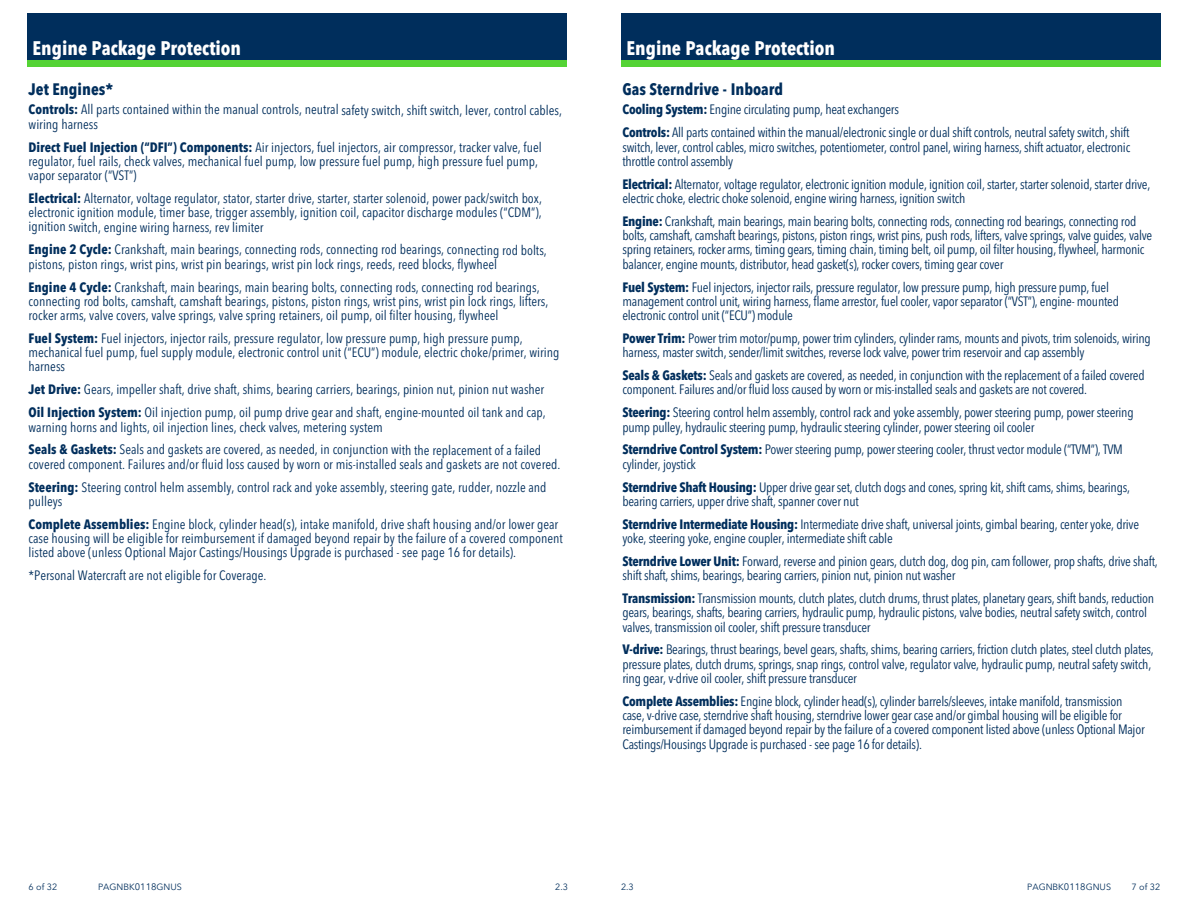
<style>
.page{position:relative;width:1188px;height:918px;background:#fff}
.page>*{position:absolute;margin:0;border:0;box-sizing:border-box;transform-origin:0 0}
.t1{font:700 condensed 19.5px "Avenir Next LT Pro";color:#fff}
.t2{font:700 condensed 16.5px "Avenir Next LT Pro";color:#002e5c}
.t3{font:condensed 13.5px/14.2px "Avenir Next LT Pro";letter-spacing:-.02em;color:#002e5c}
.t4{font:condensed 13.5px/14.2px "Avenir Next LT Pro";color:#002e5c}
.t5{font:9px "Avenir Next LT Pro";color:#002e5c}
.s1{font-weight:700}
.s2{font-size:9.3px}
</style>
<div class="page">
<div style="left:621px;top:53px;width:540px;height:13px;background:#54d335"></div>
<div style="left:27px;top:53px;width:540px;height:13px;background:#54d335"></div>
<div style="left:621px;top:14px;width:540px;height:46px;background:#002e5c"></div>
<div style="left:27px;top:14px;width:540px;height:46px;background:#002e5c"></div>
<p class="t1" style="left:33px;top:36px;width:210px">Engine Package Protection</p>
<p class="t2" style="left:29px;top:79px;width:86px">Jet Engines*</p>
<p class="t4" style="left:29px;top:103px;width:535px"><span class="s1">Controls:</span> All parts contained within the manual controls, neutral safety switch, shift switch, lever, control cables, wiring harness</p>
<p class="t4" style="left:29px;top:140px;width:515px"><span class="s1">Direct Fuel Injection (“DFI”) Components:</span> Air injectors, fuel injectors, air compressor, tracker valve, fuel regulator, fuel rails, check valves, mechanical fuel pump, low pressure fuel pump, high pressure fuel pump, vapor separator (“VST”)</p>
<p class="t3" style="left:29px;top:191px;width:515px;text-align:justify"><span class="s1">Electrical:</span> Alternator, voltage regulator, stator, starter drive, starter, starter solenoid, power pack/switch box, electronic ignition module, timer base, trigger assembly, ignition coil, capacitor discharge modules (“CDM”), ignition switch, engine wiring harness, rev limiter</p>
<p class="t4" style="left:29px;top:243px;width:520px"><span class="s1">Engine 2 Cycle:</span> Crankshaft, main bearings, connecting rods, connecting rod bearings, connecting rod bolts, pistons, piston rings, wrist pins, wrist pin bearings, wrist pin lock rings, reeds, reed blocks, flywheel</p>
<p class="t4" style="left:29px;top:280px;width:521px"><span class="s1">Engine 4 Cycle:</span> Crankshaft, main bearings, main bearing bolts, connecting rods, connecting rod bearings, connecting rod bolts, camshaft, camshaft bearings, pistons, piston rings, wrist pins, wrist pin lock rings, lifters, rocker arms, valve covers, valve springs, valve spring retainers, oil pump, oil filter housing, flywheel</p>
<p class="t4" style="left:29px;top:331px;width:532px"><span class="s1">Fuel System:</span> Fuel injectors, injector rails, pressure regulator, low pressure pump, high pressure pump, mechanical fuel pump, fuel supply module, electronic control unit (“ECU”) module, electric choke/primer, wiring harness</p>
<p class="t4" style="left:29px;top:383px;width:517px"><span class="s1">Jet Drive:</span> Gears, impeller shaft, drive shaft, shims, bearing carriers, bearings, pinion nut, pinion nut washer</p>
<p class="t4" style="left:29px;top:405px;width:519px"><span class="s1">Oil Injection System:</span> Oil injection pump, oil pump drive gear and shaft, engine-mounted oil tank and cap, warning horns and lights, oil injection lines, check valves, metering system</p>
<p class="t4" style="left:28px;top:443px;width:533px"><span class="s1">Seals &amp; Gaskets:</span> Seals and gaskets are covered, as needed, in conjunction with the replacement of a failed covered component. Failures and/or fluid loss caused by worn or mis-installed seals and gaskets are not covered.</p>
<p class="t4" style="left:28px;top:480px;width:520px"><span class="s1">Steering:</span> Steering control helm assembly, control rack and yoke assembly, steering gate, rudder, nozzle and pulleys</p>
<p class="t4" style="left:28px;top:517px;width:536px"><span class="s1">Complete Assemblies:</span> Engine block, cylinder head(s), intake manifold, drive shaft housing and/or lower gear case housing will be eligible for reimbursement if damaged beyond repair by the failure of a covered component listed above (unless Optional Major Castings/Housings Upgrade is purchased - see page 16 for details).</p>
<p class="t4" style="left:28px;top:568px;width:239px">*Personal Watercraft are not eligible for Coverage.</p>
<p class="t1" style="left:626px;top:36px;width:210px">Engine Package Protection</p>
<p class="t2" style="left:622px;top:79px;width:162px">Gas Sterndrive - Inboard</p>
<p class="t3" style="left:622px;top:103px;width:278px"><span class="s1">Cooling System:</span> Engine circulating pump, heat exchangers</p>
<p class="t3" style="left:622px;top:126px;width:509px;text-align:justify"><span class="s1">Controls:</span> All parts contained within the manual/electronic single or dual shift controls, neutral safety switch, shift switch, lever, control cables, micro switches, potentiometer, control panel, wiring harness, shift actuator, electronic throttle control assembly</p>
<p class="t3" style="left:622px;top:177px;width:529px"><span class="s1">Electrical:</span> Alternator, voltage regulator, electronic ignition module, ignition coil, starter, starter solenoid, starter drive, electric choke, electric choke solenoid, engine wiring harness, ignition switch</p>
<p class="t3" style="left:622px;top:214px;width:531px"><span class="s1">Engine:</span> Crankshaft, main bearings, main bearing bolts, connecting rods, connecting rod bearings, connecting rod bolts, camshaft, camshaft bearings, pistons, piston rings, wrist pins, push rods, lifters, valve springs, valve guides, valve spring retainers, rocker arms, timing gears, timing chain, timing belt, oil pump, oil filter housing, flywheel, harmonic balancer, engine mounts, distributor, head gasket(s), rocker covers, timing gear cover</p>
<p class="t3" style="left:622px;top:280px;width:498px"><span class="s1">Fuel System:</span> Fuel injectors, injector rails, pressure regulator, low pressure pump, high pressure pump, fuel management control unit, wiring harness, flame arrestor, fuel cooler, vapor separator (“VST”), engine- mounted electronic control unit (“ECU”) module</p>
<p class="t3" style="left:622px;top:331px;width:530px"><span class="s1">Power Trim:</span> Power trim motor/pump, power trim cylinders, cylinder rams, mounts and pivots, trim solenoids, wiring harness, master switch, sender/limit switches, reverse lock valve, power trim reservoir and cap assembly</p>
<p class="t3" style="left:622px;top:368px;width:524px"><span class="s1">Seals &amp; Gaskets:</span> Seals and gaskets are covered, as needed, in conjunction with the replacement of a failed covered component. Failures and/or fluid loss caused by worn or mis-installed seals and gaskets are not covered.</p>
<p class="t3" style="left:622px;top:405px;width:513px"><span class="s1">Steering:</span> Steering control helm assembly, control rack and yoke assembly, power steering pump, power steering pump pulley, hydraulic steering pump, hydraulic steering cylinder, power steering oil cooler</p>
<p class="t3" style="left:622px;top:443px;width:502px"><span class="s1">Sterndrive Control System:</span> Power steering pump, power steering cooler, thrust vector module (“TVM”), TVM cylinder, joystick</p>
<p class="t3" style="left:622px;top:480px;width:509px"><span class="s1">Sterndrive Shaft Housing:</span> Upper drive gear set, clutch dogs and cones, spring kit, shift cams, shims, bearings, bearing carriers, upper drive shaft, spanner cover nut</p>
<p class="t3" style="left:622px;top:517px;width:518px"><span class="s1">Sterndrive Intermediate Housing:</span> Intermediate drive shaft, universal joints, gimbal bearing, center yoke, drive yoke, steering yoke, engine coupler, intermediate shift cable</p>
<p class="t3" style="left:622px;top:554px;width:537px"><span class="s1">Sterndrive Lower Unit:</span> Forward, reverse and pinion gears, clutch dog, dog pin, cam follower, prop shafts, drive shaft, shift shaft, shims, bearings, bearing carriers, pinion nut, pinion nut washer</p>
<p class="t3" style="left:622px;top:591px;width:533px"><span class="s1">Transmission:</span> Transmission mounts, clutch plates, clutch drums, thrust plates, planetary gears, shift bands, reduction gears, bearings, shafts, bearing carriers, hydraulic pump, hydraulic pistons, valve bodies, neutral safety switch, control valves, transmission oil cooler, shift pressure transducer</p>
<p class="t3" style="left:622px;top:643px;width:533px"><span class="s1">V-drive:</span> Bearings, thrust bearings, bevel gears, shafts, shims, bearing carriers, friction clutch plates, steel clutch plates, pressure plates, clutch drums, springs, snap rings, control valve, regulator valve, hydraulic pump, neutral safety switch, ring gear, v-drive oil cooler, shift pressure transducer</p>
<p class="t3" style="left:622px;top:694px;width:524px"><span class="s1">Complete Assemblies:</span> Engine block, cylinder head(s), cylinder barrels/sleeves, intake manifold, transmission case, v-drive case, sterndrive shaft housing, sterndrive lower gear case and/or gimbal housing will be eligible for reimbursement if damaged beyond repair by the failure of a covered component listed above (unless Optional Major Castings/Housings Upgrade is purchased - see page 16 for details).</p>
<p class="t5" style="left:28px;top:881px;width:30px">6 of 32</p>
<p class="t5" style="left:98px;top:881px;width:85px">PAGNBK<span class="s2">0118</span>GNUS</p>
<p class="t5" style="left:555px;top:881px;width:14px">2.3</p>
<p class="t5" style="left:621px;top:881px;width:14px">2.3</p>
<p class="t5" style="left:1027px;top:881px;width:85px">PAGNBK<span class="s2">0118</span>GNUS</p>
<p class="t5" style="left:1131px;top:881px;width:30px">7 of 32</p>
</div>
